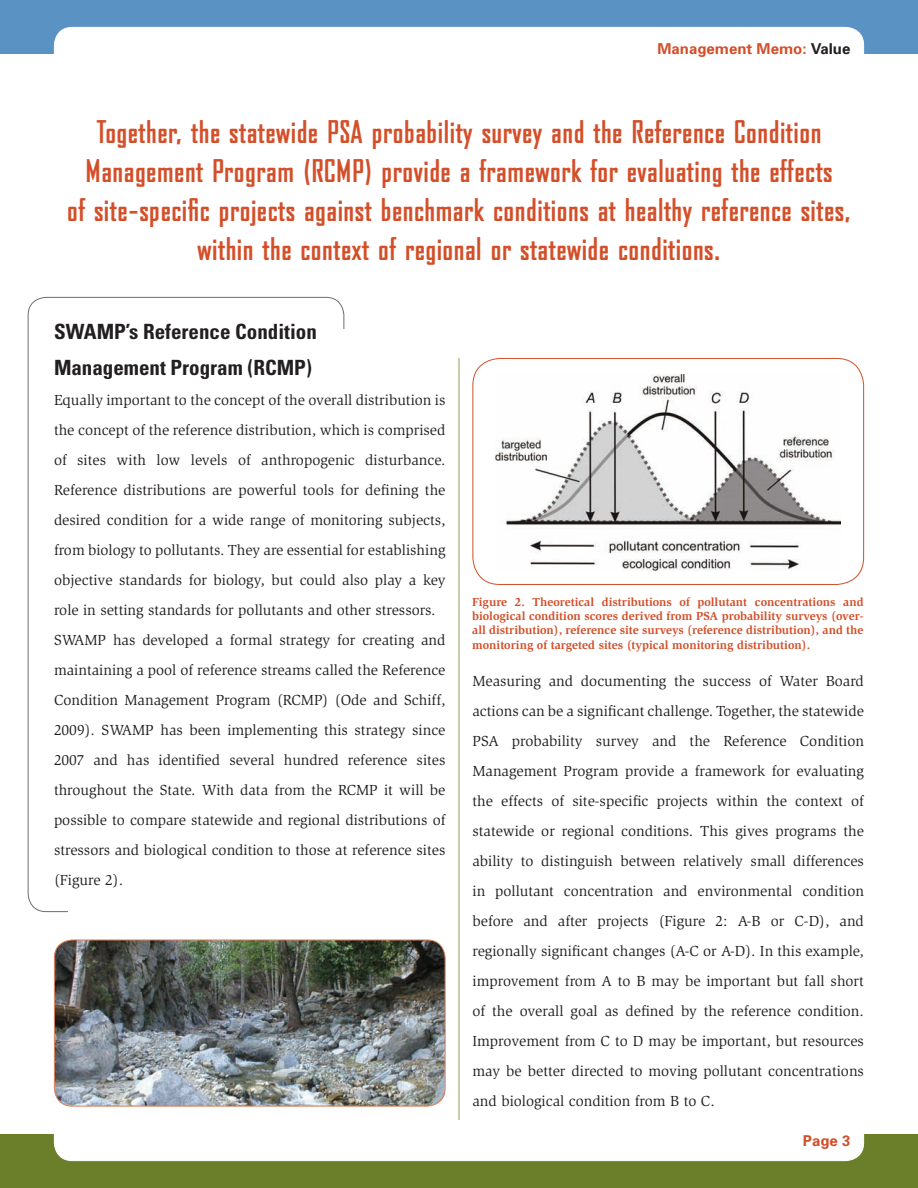
<style>
.page{position:relative;width:918px;height:1188px;background:#fff}
.page>*{position:absolute;margin:0;border:0;box-sizing:border-box;transform-origin:0 0}
.t1{font:700 30px/39px "Bureau Agency";letter-spacing:.02em;color:#d34f29;text-align:center}
.t2{font:700 condensed 21px/36px "Univers";color:#231f20}
.t3{font:15px/30px "Slimbach";color:#231f20}
.t4{font:700 15px "Univers";color:#d34f29}
.t5{font:700 12px/14.2px "Slimbach";color:#d34f29;text-align:justify}
.s1{color:#231f20}
</style>
<div class="page">
<div style="left:0;top:1134px;width:918px;height:54px;background:#6b7f2a"></div>
<div style="left:54px;top:1074px;width:810px;height:87px;background:#fff;border-radius:18px"></div>
<div style="left:54px;top:1073px;width:810px;height:88px;border:1px solid #fff;border-radius:18px"></div>
<div style="left:0;top:0;width:918px;height:54px;background:#5992c3"></div>
<div style="left:54px;top:27px;width:810px;height:87px;background:#fff;border-radius:18px"></div>
<div style="left:54px;top:27px;width:810px;height:88px;border:1px solid #fff;border-radius:18px"></div>
<hr style="left:459px;top:358px;width:1px;height:762px;background:#909c5a">
<img style="left:54px;top:940px;width:391px;height:166px">
<div style="left:54px;top:940px;width:392px;height:167px;border:1px solid #de8158;border-radius:18px"></div>
<img style="left:496px;top:374px;width:345px;height:198px">
<div style="left:472px;top:358px;width:392px;height:227px;border:1px solid #d34f29;border-radius:27px"></div>
<p class="t4" style="left:657px;top:39px;width:195px">Management Memo: <span class="s1">Value</span></p>
<p class="t1" style="left:67px;top:113px;width:785px">Together, the statewide PSA probability survey and the Reference Condition Management Program (RCMP) provide a framework for evaluating the effects<br>of site-specific projects against benchmark conditions at healthy reference sites, within the context of regional or statewide conditions.</p>
<h2 class="t2" style="left:54px;top:313px;width:264px">SWAMP’s Reference Condition<br>Management Program (RCMP)</h2>
<p class="t3" style="left:54px;top:385px;width:393px">Equally important to the concept of the overall distribution is the concept of the reference distribution, which is comprised of sites with low levels of anthropogenic disturbance.<br>Reference distributions are powerful tools for defining the desired condition for a wide range of monitoring subjects, from biology to pollutants. They are essential for establishing objective standards for biology, but could also play a key role in setting standards for pollutants and other stressors.<br>SWAMP has developed a formal strategy for creating and maintaining a pool of reference streams called the Reference Condition Management Program (RCMP) (Ode and Schiff, 2009). SWAMP has been implementing this strategy since 2007 and has identified several hundred reference sites throughout the State. With data from the RCMP it will be possible to compare statewide and regional distributions of stressors and biological condition to those at reference sites (Figure 2).</p>
<p class="t5" style="left:472px;top:595px;width:393px">Figure 2. Theoretical distributions of pollutant concentrations and biological condition scores derived from PSA probability surveys (over&shy;all distribution), reference site surveys (reference distribution), and the monitoring of targeted sites (typical monitoring distribution).</p>
<p class="t3" style="left:472px;top:666px;width:393px;text-align:justify">Measuring and documenting the success of Water Board actions can be a significant challenge. Together, the statewide PSA probability survey and the Reference Condition Management Program provide a framework for evaluating the effects of site-specific projects within the context of statewide or regional conditions. This gives programs the ability to distinguish between relatively small differences in pollutant concentration and environmental condition before and after projects (Figure 2: A-B or C-D), and regionally significant changes (A-C or A-D). In this example, improvement from A to B may be important but fall short of the overall goal as defined by the reference condition.<br>Improvement from C to D may be important, but resources may be better directed to moving pollutant concentrations and biological condition from B to C.</p>
<p class="t4" style="left:803px;top:1131px;width:49px">Page 3</p>
</div>
